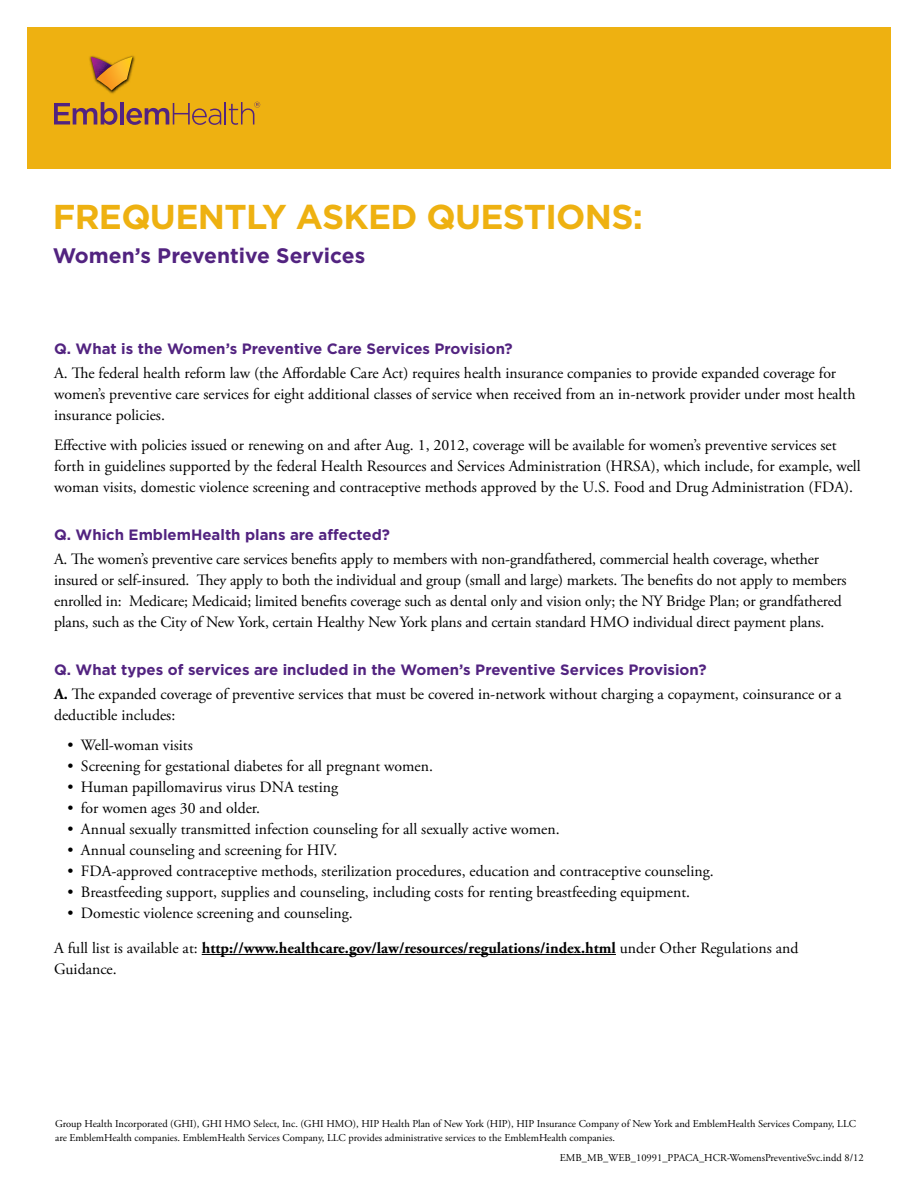
<style>
.page{position:relative;width:918px;height:1188px;background:#fff}
.page>*{position:absolute;margin:0;border:0;box-sizing:border-box;transform-origin:0 0}
.t1{font:700 34.5px "Gotham";letter-spacing:-.02em;color:#eeb111}
.t2{font:700 21px "Gotham";color:#522380}
.t3{font:15.75px/21px "Adobe Garamond Pro";color:#000}
.t4{font:700 15px "Gotham";color:#522380}
.t5{font:10.5px/13.5px "Adobe Garamond Pro";color:#000}
.s1{font-weight:700}
</style>
<div class="page">
<div style="left:27px;top:27px;width:864px;height:141px;background:#eeb111"></div>
<img style="left:89px;top:55px;width:46px;height:39px">
<svg style="left:91px;top:57px;width:41px;height:33px"></svg>
<svg style="left:54px;top:102px;width:63px;height:23px"></svg>
<hr style="left:120px;top:102px;width:4px;height:23px;background:#522380">
<svg style="left:126px;top:102px;width:134px;height:23px"></svg>
<hr style="left:202px;top:954px;width:414px;height:1px;background:#000">
<h1 class="t1" style="left:53px;top:197px;width:592px">Frequently Asked Questions:</h1>
<h2 class="t2" style="left:53px;top:244px;width:314px">Women’s Preventive Services</h2>
<p class="t4" style="left:54px;top:340px;width:460px">Q. What is the Women’s Preventive Care Services Provision?</p>
<p class="t3" style="left:54px;top:363px;width:803px">A. The federal health reform law (the Affordable Care Act) requires health insurance companies to provide expanded coverage for women’s preventive care services for eight additional classes of service when received from an in-network provider under most health insurance policies.</p>
<p class="t3" style="left:54px;top:435px;width:808px">Effective with policies issued or renewing on and after Aug. 1, 2012, coverage will be available for women’s preventive services set forth in guidelines supported by the federal Health Resources and Services Administration (HRSA), which include, for example, well woman visits, domestic violence screening and contraceptive methods approved by the U.S. Food and Drug Administration (FDA).</p>
<p class="t4" style="left:54px;top:526px;width:338px">Q. Which EmblemHealth plans are affected?</p>
<p class="t3" style="left:54px;top:549px;width:794px">A. The women’s preventive care services benefits apply to members with non-grandfathered, commercial health coverage, whether insured or self-insured. They apply to both the individual and group (small and large) markets. The benefits do not apply to members enrolled in: Medicare; Medicaid; limited benefits coverage such as dental only and vision only; the NY Bridge Plan; or grandfathered plans, such as the City of New York, certain Healthy New York plans and certain standard HMO individual direct payment plans.</p>
<p class="t4" style="left:54px;top:661px;width:654px">Q. What types of services are included in the Women’s Preventive Services Provision?</p>
<p class="t3" style="left:54px;top:684px;width:789px"><span class="s1">A.</span> The expanded coverage of preventive services that must be covered in-network without charging a copayment, coinsurance or a deductible includes:</p>
<p class="t3" style="left:67px;top:735px;width:127px">• Well-woman visits</p>
<p class="t3" style="left:67px;top:756px;width:367px">• Screening for gestational diabetes for all pregnant women.</p>
<p class="t3" style="left:67px;top:777px;width:272px">• Human papillomavirus virus DNA testing</p>
<p class="t3" style="left:67px;top:798px;width:194px">• for women ages 30 and older.</p>
<p class="t3" style="left:67px;top:819px;width:494px">• Annual sexually transmitted infection counseling for all sexually active women.</p>
<p class="t3" style="left:67px;top:840px;width:272px">• Annual counseling and screening for HIV.</p>
<p class="t3" style="left:67px;top:861px;width:648px">• FDA-approved contraceptive methods, sterilization procedures, education and contraceptive counseling.</p>
<p class="t3" style="left:67px;top:882px;width:624px">• Breastfeeding support, supplies and counseling, including costs for renting breastfeeding equipment.</p>
<p class="t3" style="left:54px;top:897px;width:746px;line-height:34.5px;text-indent:13px">• Domestic violence screening and counseling.<br>A full list is available at: <span class="s1">http://www.healthcare.gov/law/resources/regulations/index.html</span> under Other Regulations and</p>
<p class="t3" style="left:54px;top:959px;width:64px">Guidance.</p>
<p class="t5" style="left:55px;top:1118px;width:802px">Group Health Incorporated (GHI), GHI HMO Select, Inc. (GHI HMO), HIP Health Plan of New York (HIP), HIP Insurance Company of New York and EmblemHealth Services Company, LLC are EmblemHealth companies. EmblemHealth Services Company, LLC provides administrative services to the EmblemHealth companies.</p>
<p class="t5" style="left:560px;top:1151px;width:305px">EMB_MB_WEB_10991_PPACA_HCR-WomensPreventiveSvc.indd 8/12</p>
</div>
